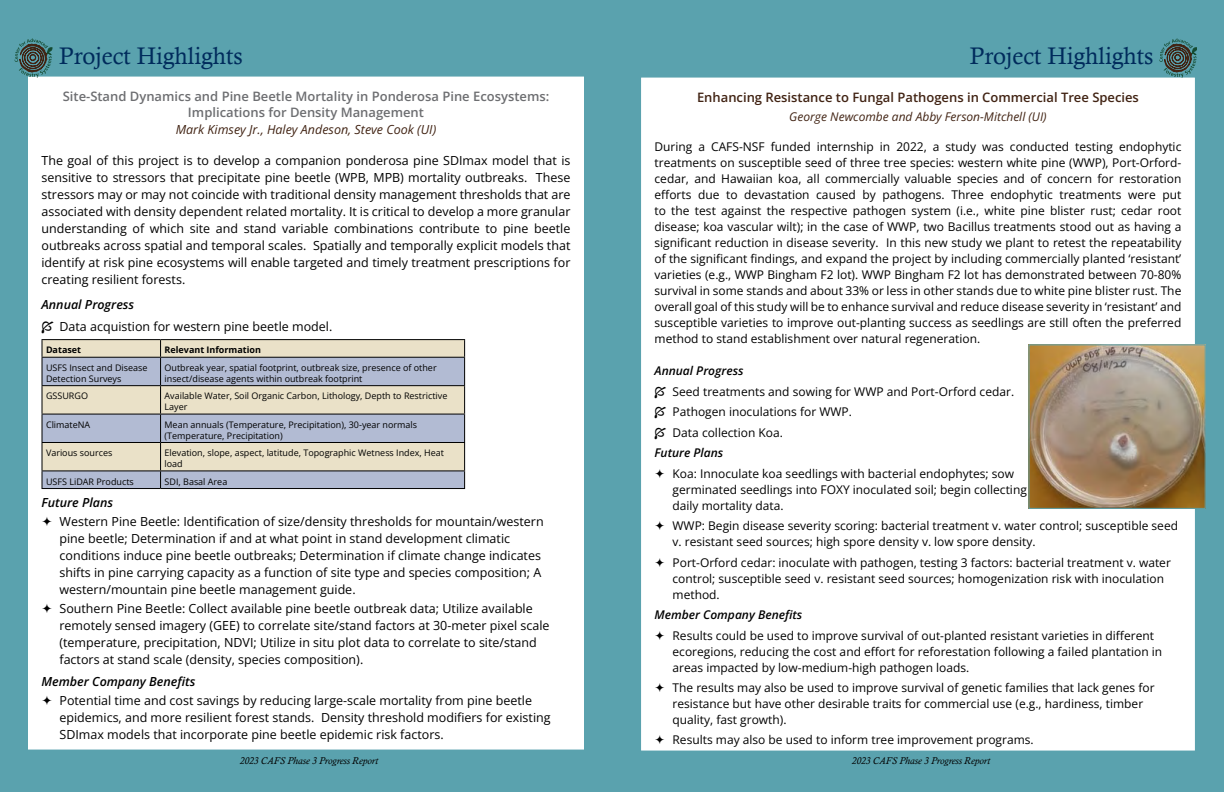
<style>
.page{position:relative;width:1224px;height:792px;background:#5aa2ae}
.page>*{position:absolute;margin:0;border:0;box-sizing:border-box;transform-origin:0 0}
.t1{font:24px "Calisto";color:#002b5c}
.t2{font:600 13px/16px "Open Sans";color:#6d6e71;text-align:center}
.t3{font:600 13px "Open Sans";color:#412313}
.t4{font:12.5px/17px "Open Sans";color:#000}
.t5{font:italic 600 12.5px "Open Sans";color:#000}
.t6{font:italic 12.5px "Open Sans";color:#412313}
.t7{font:12px/16px "Open Sans";color:#000}
.t8{font:italic 600 12px "Open Sans";color:#000}
.t9{font:italic 12px "Open Sans";color:#412313}
.t10{font:italic 10px "Calisto";color:#000}
.t11{font:9px/10.8px "Open Sans";color:#000}
.t12{font:700 9px "Open Sans";color:#000}
</style>
<div class="page">
<div style="left:27px;top:76px;width:558px;height:675px;background:#fff"></div>
<svg style="left:43px;top:340px;width:421px;height:17px;background:#e4dbc3"></svg>
<svg style="left:43px;top:358px;width:421px;height:130px;background:#c8c9cc"></svg>
<hr style="left:42px;top:339px;width:119px;height:1px;background:#000">
<hr style="left:161px;top:339px;width:304px;height:1px;background:#000">
<hr style="left:42px;top:357px;width:119px;height:1px;background:#000">
<hr style="left:161px;top:357px;width:304px;height:1px;background:#000">
<hr style="left:42px;top:385px;width:119px;height:1px;background:#000">
<hr style="left:161px;top:385px;width:304px;height:1px;background:#000">
<hr style="left:42px;top:414px;width:119px;height:1px;background:#000">
<hr style="left:161px;top:414px;width:304px;height:1px;background:#000">
<hr style="left:42px;top:442px;width:119px;height:1px;background:#000">
<hr style="left:161px;top:442px;width:304px;height:1px;background:#000">
<hr style="left:42px;top:470px;width:119px;height:1px;background:#000">
<svg style="left:42px;top:340px;width:1px;height:148px"></svg>
<hr style="left:161px;top:470px;width:304px;height:1px;background:#000">
<svg style="left:160px;top:340px;width:1px;height:148px"></svg>
<svg style="left:464px;top:340px;width:1px;height:148px"></svg>
<hr style="left:42px;top:488px;width:119px;height:1px;background:#000">
<hr style="left:161px;top:488px;width:304px;height:1px;background:#000">
<div style="left:640px;top:77px;width:556px;height:675px;background:#fff"></div>
<img style="left:1030px;top:346px;width:174px;height:161px">
<div style="left:1028px;top:344px;width:178px;height:165px;border:1px solid #5aa2ae"></div>
<svg style="left:15px;top:38px;width:37px;height:40px"></svg>
<svg style="left:1159px;top:38px;width:38px;height:40px"></svg>
<h1 class="t1" style="left:59px;top:42px;width:185px">Project Highlights</h1>
<h1 class="t1" style="left:970px;top:42px;width:185px">Project Highlights</h1>
<p class="t2" style="left:63px;top:88px;width:488px">Site-Stand Dynamics and Pine Beetle Mortality in Ponderosa Pine Ecosystems:<br>Implications for Density Management</p>
<p class="t6" style="left:176px;top:121px;width:262px">Mark Kimsey Jr., Haley Andeson, Steve Cook (UI)</p>
<p class="t4" style="left:42px;top:152px;width:531px;text-align:justify">The goal of this project is to develop a companion ponderosa pine SDImax model that is sensitive to stressors that precipitate pine beetle (WPB, MPB) mortality outbreaks. These stressors may or may not coincide with traditional density management thresholds that are associated with density dependent related mortality. It is critical to develop a more granular understanding of which site and stand variable combinations contribute to pine beetle outbreaks across spatial and temporal scales. Spatially and temporally explicit models that identify at risk pine ecosystems will enable targeted and timely treatment prescriptions for creating resilient forests.</p>
<p class="t5" style="left:42px;top:296px;width:94px">Annual Progress</p>
<p class="t4" style="left:60px;top:317px;width:274px">Data acquistion for western pine beetle model.</p>
<p class="t12" style="left:46px;top:344px;width:37px">Dataset</p>
<p class="t12" style="left:165px;top:344px;width:98px">Relevant Information</p>
<p class="t11" style="left:46px;top:362px;width:103px">USFS Insect and Disease<br>Detection Surveys</p>
<p class="t11" style="left:165px;top:362px;width:274px">Outbreak year, spatial footprint, outbreak size, presence of other insect/disease agents within outbreak footprint</p>
<p class="t11" style="left:46px;top:390px;width:44px">GSSURGO</p>
<p class="t11" style="left:165px;top:390px;width:284px">Available Water, Soil Organic Carbon, Lithology, Depth to Restrictive<br>Layer</p>
<p class="t11" style="left:46px;top:419px;width:46px">ClimateNA</p>
<p class="t11" style="left:165px;top:419px;width:254px">Mean annuals (Temperature, Precipitation), 30-year normals (Temperature, Precipitation)</p>
<p class="t11" style="left:46px;top:447px;width:68px">Various sources</p>
<p class="t11" style="left:165px;top:447px;width:281px">Elevation, slope, aspect, latitude, Topographic Wetness Index, Heat load</p>
<p class="t11" style="left:46px;top:476px;width:89px">USFS LiDAR Products</p>
<p class="t11" style="left:165px;top:476px;width:64px">SDI, Basal Area</p>
<p class="t5" style="left:42px;top:493px;width:73px">Future Plans</p>
<p class="t4" style="left:60px;top:513px;width:486px;text-indent:-18px">➢ Western Pine Beetle: Identification of size/density thresholds for mountain/western pine beetle; Determination if and at what point in stand development climatic conditions induce pine beetle outbreaks; Determination if climate change indicates shifts in pine carrying capacity as a function of site type and species composition; A western/mountain pine beetle management guide.</p>
<p class="t4" style="left:60px;top:600px;width:492px;text-indent:-18px">➢ Southern Pine Beetle: Collect available pine beetle outbreak data; Utilize available remotely sensed imagery (GEE) to correlate site/stand factors at 30-meter pixel scale (temperature, precipitation, NDVI; Utilize in situ plot data to correlate to site/stand factors at stand scale (density, species composition).</p>
<p class="t5" style="left:42px;top:672px;width:155px">Member Company Benefits</p>
<p class="t4" style="left:60px;top:692px;width:493px;text-indent:-18px">➢ Potential time and cost savings by reducing large-scale mortality from pine beetle epidemics, and more resilient forest stands. Density threshold modifiers for existing<br>SDImax models that incorporate pine beetle epidemic risk factors.</p>
<p class="t3" style="left:697px;top:88px;width:443px">Enhancing Resistance to Fungal Pathogens in Commercial Tree Species</p>
<p class="t9" style="left:789px;top:108px;width:259px">George Newcombe and Abby Ferson-Mitchell (UI)</p>
<p class="t7" style="left:655px;top:138px;width:528px;text-align:justify">During a CAFS-NSF funded internship in 2022, a study was conducted testing endophytic treatments on susceptible seed of three tree species: western white pine (WWP), Port-Orford&shy;cedar, and Hawaiian koa, all commercially valuable species and of concern for restoration efforts due to devastation caused by pathogens. Three endophytic treatments were put to the test against the respective pathogen system (i.e., white pine blister rust; cedar root disease; koa vascular wilt); in the case of WWP, two Bacillus treatments stood out as having a significant reduction in disease severity. In this new study we plant to retest the repeatability of the significant findings, and expand the project by including commercially planted ‘resistant’ varieties (e.g., WWP Bingham F2 lot). WWP Bingham F2 lot has demonstrated between 70-80% survival in some stands and about 33% or less in other stands due to white pine blister rust. The overall goal of this study will be to enhance survival and reduce disease severity in ‘resistant’ and susceptible varieties to improve out-planting success as seedlings are still often the preferred method to stand establishment over natural regeneration.</p>
<p class="t8" style="left:655px;top:362px;width:91px">Annual Progress</p>
<p class="t7" style="left:673px;top:381px;width:343px;line-height:20.5px">Seed treatments and sowing for WWP and Port-Orford cedar.<br>Pathogen inoculations for WWP.<br>Data collection Koa.</p>
<p class="t8" style="left:655px;top:444px;width:70px">Future Plans</p>
<p class="t7" style="left:673px;top:465px;width:356px;text-indent:-18px">➢ Koa: Innoculate koa seedlings with bacterial endophytes; sow germinated seedlings into FOXY inoculated soil; begin collecting daily mortality data.</p>
<p class="t7" style="left:673px;top:517px;width:507px;text-indent:-18px">➢ WWP: Begin disease severity scoring: bacterial treatment v. water control; susceptible seed v. resistant seed sources; high spore density v. low spore density.</p>
<p class="t7" style="left:673px;top:554px;width:500px;text-indent:-18px">➢ Port-Orford cedar: inoculate with pathogen, testing 3 factors: bacterial treatment v. water control; susceptible seed v. resistant seed sources; homogenization risk with inoculation method.</p>
<p class="t8" style="left:655px;top:606px;width:149px">Member Company Benefits</p>
<p class="t7" style="left:673px;top:627px;width:491px;text-indent:-18px">➢ Results could be used to improve survival of out-planted resistant varieties in different ecoregions, reducing the cost and effort for reforestation following a failed plantation in areas impacted by low-medium-high pathogen loads.</p>
<p class="t7" style="left:673px;top:679px;width:484px;text-indent:-18px">➢ The results may also be used to improve survival of genetic families that lack genes for resistance but have other desirable traits for commercial use (e.g., hardiness, timber quality, fast growth).</p>
<p class="t7" style="left:655px;top:732px;width:381px">➢ Results may also be used to inform tree improvement programs.</p>
<p class="t10" style="left:240px;top:755px;width:140px">2023 CAFS Phase 3 Progress Report</p>
<p class="t10" style="left:852px;top:755px;width:140px">2023 CAFS Phase 3 Progress Report</p>
</div>
